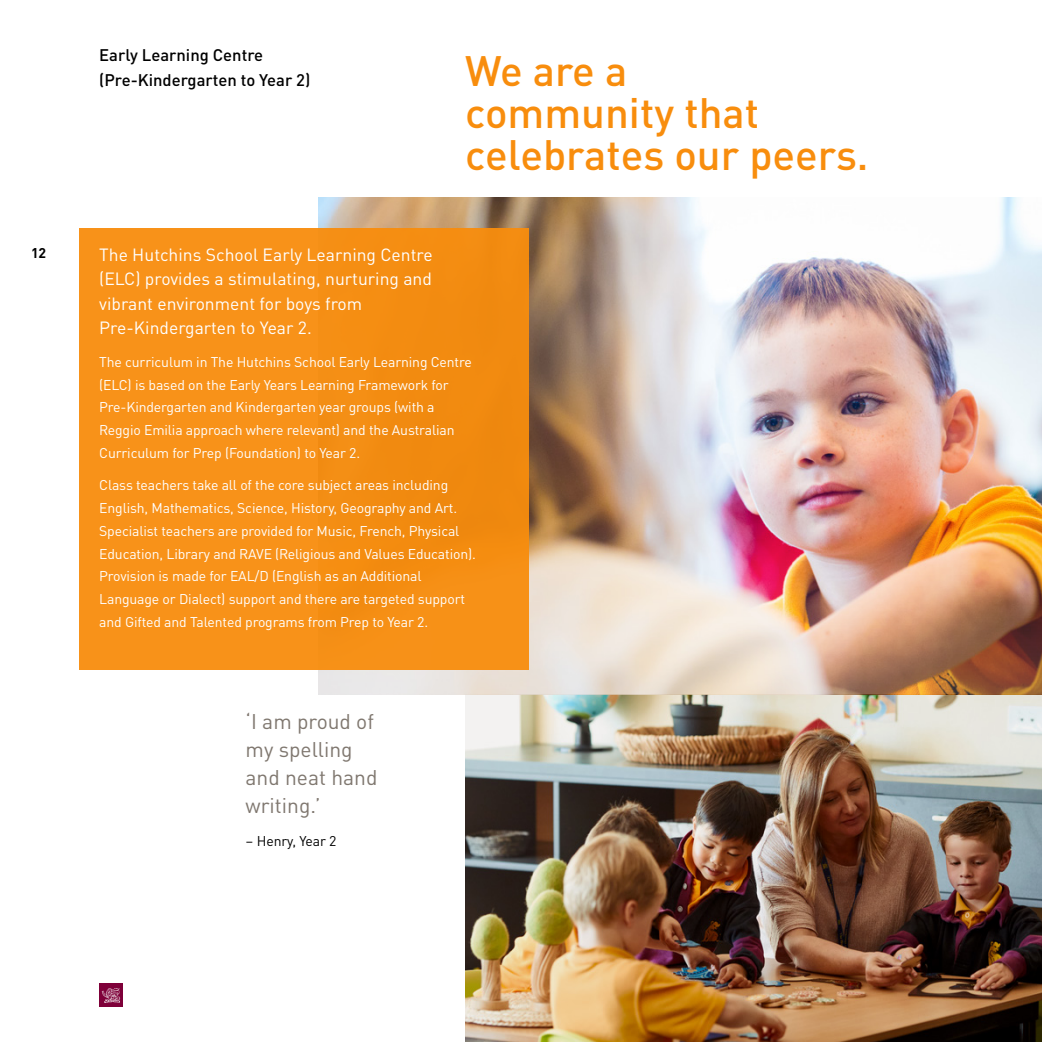
<style>
.page{position:relative;width:1042px;height:1042px;background:#fff}
.page>*{position:absolute;margin:0;border:0;box-sizing:border-box;transform-origin:0 0}
.t1{font:500 42px/42px "DIN Pro";color:#f88d0d}
.t2{font:21px/28px "DIN Pro";color:#7f776f}
.t3{font:17.5px/24.5px "DIN Pro";color:#fff}
.t4{font:500 16.62px/24.5px "DIN Pro";color:#000}
.t5{font:14px/22.8px "DIN Pro";letter-spacing:-.01em;color:#fff}
.t6{font:14px "DIN Pro";letter-spacing:-.01em;color:#000}
.t7{font:700 14px "DIN Pro";color:#000}
</style>
<div class="page">
<div style="left:99px;top:983px;width:24px;height:24px;background:#7e0039"></div>
<svg style="left:102px;top:988px;width:18px;height:15px"></svg>
<img style="left:465px;top:694px;width:577px;height:348px">
<img style="left:319px;top:198px;width:723px;height:496px">
<div style="left:79px;top:228px;width:449px;height:442px;background:#f89219"></div>
<p class="t7" style="left:31px;top:242px;width:17px">12</p>
<p class="t4" style="left:99px;top:42px;width:213px">Early Learning Centre (Pre-Kindergarten to Year 2)</p>
<h1 class="t1" style="left:465px;top:47px;width:405px">We are a<br>community that celebrates our peers.</h1>
<p class="t3" style="left:99px;top:241px;width:335px">The Hutchins School Early Learning Centre (ELC) provides a stimulating, nurturing and vibrant environment for boys from Pre-Kindergarten to Year 2.</p>
<p class="t5" style="left:99px;top:349px;width:374px">The curriculum in The Hutchins School Early Learning Centre (ELC) is based on the Early Years Learning Framework for Pre-Kindergarten and Kindergarten year groups (with a Reggio Emilia approach where relevant) and the Australian Curriculum for Prep (Foundation) to Year 2.</p>
<p class="t5" style="left:99px;top:473px;width:378px">Class teachers take all of the core subject areas including English, Mathematics, Science, History, Geography and Art.<br>Specialist teachers are provided for Music, French, Physical Education, Library and RAVE (Religious and Values Education).<br>Provision is made for EAL/D (English as an Additional Language or Dialect) support and there are targeted support and Gifted and Talented programs from Prep to Year 2.</p>
<h2 class="t2" style="left:246px;top:706px;width:133px">‘I am proud of my spelling and neat hand writing.’</h2>
<p class="t6" style="left:246px;top:830px;width:92px">– Henry, Year 2</p>
</div>
